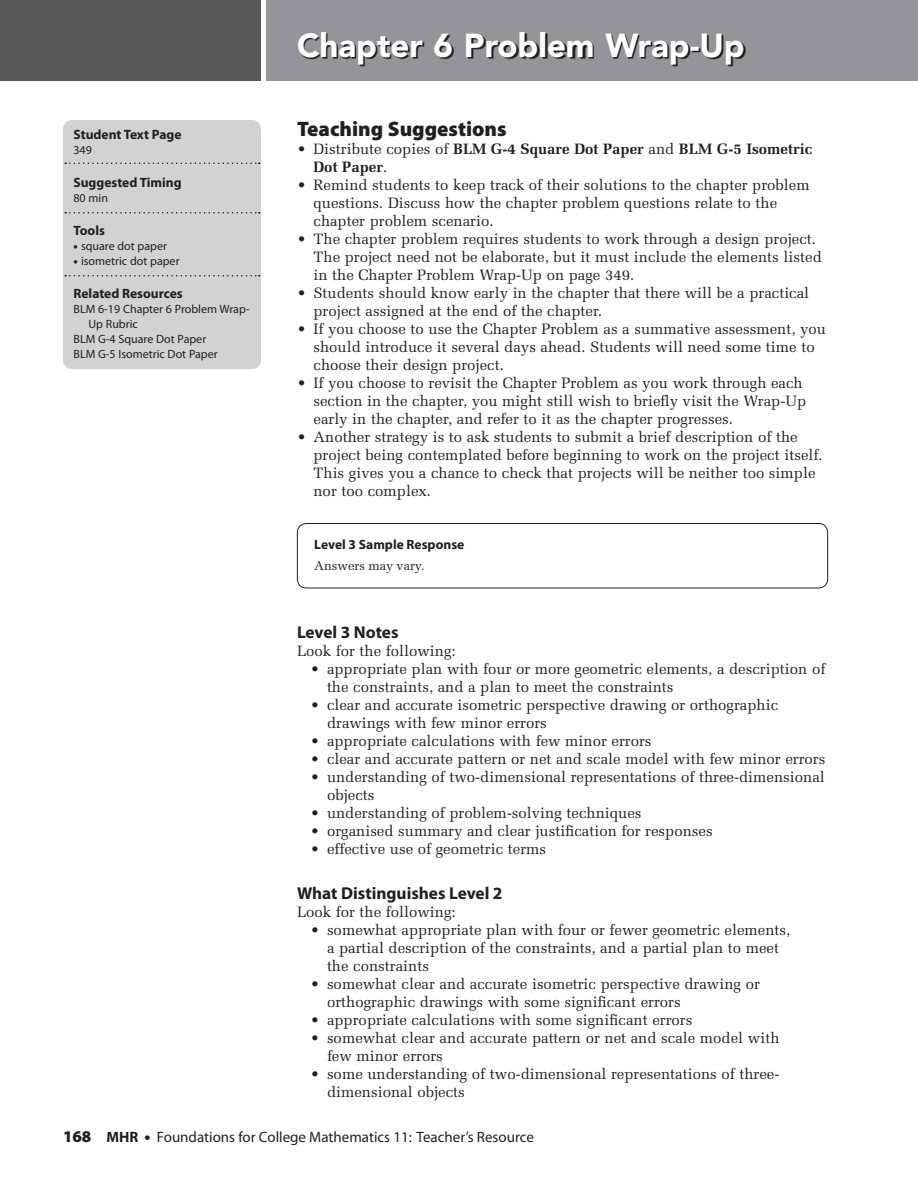
<style>
.page{position:relative;width:918px;height:1188px;background:#fff}
.page>*{position:absolute;margin:0;border:0;box-sizing:border-box;transform-origin:0 0}
.t1{font:900 33px "Avenir";color:#fff}
.t2{font:900 21px "Myriad Pro";color:#231f20}
.t3{font:700 17.25px "Myriad Pro";color:#231f20}
.t4{font:15px/18px "Melior";color:#231f20}
.t5{font:700 15px/18px "Melior";color:#231f20}
.t6{font:15px "Myriad";color:#231f20}
.t7{font:700 13.5px "Myriad Pro";color:#231f20}
.t8{font:12.75px "Melior";letter-spacing:-.005em;color:#231f20}
.t9{font:12px "Myriad Pro";color:#231f20}
.s1{font-weight:900}
.s2{font-weight:400}
.s3{font-family:"Myriad Pro";font-weight:900;font-size:16.5px}
.s4{font-weight:700}
</style>
<div class="page">
<div style="left:46px;top:0;width:872px;height:81px;background:#939598"></div>
<div style="left:0;top:0;width:261px;height:81px;background:#57585a"></div>
<img style="left:299px;top:33px;width:447px;height:34px">
<div style="left:261px;top:0;width:5px;height:81px;background:#fff"></div>
<div style="left:63px;top:120px;width:198px;height:249px;background:#d1d2d4;border-radius:9px"></div>
<svg style="left:65px;top:163px;width:195px;height:1px"></svg>
<svg style="left:65px;top:212px;width:195px;height:2px"></svg>
<svg style="left:65px;top:275px;width:195px;height:2px"></svg>
<div style="left:297px;top:523px;width:531px;height:65px;border:1px solid #231f20;border-radius:9px"></div>
<p class="t7" style="left:74px;top:126px;width:110px">Student Text Page</p>
<p class="t9" style="left:74px;top:143px;width:20px">349</p>
<p class="t7" style="left:74px;top:174px;width:110px">Suggested Timing</p>
<p class="t9" style="left:74px;top:191px;width:36px">80 min</p>
<p class="t7" style="left:74px;top:222px;width:33px">Tools</p>
<p class="t9" style="left:74px;top:239px;width:95px"><span class="s1">•</span> square dot paper</p>
<p class="t9" style="left:74px;top:254px;width:108px"><span class="s1">•</span> isometric dot paper</p>
<p class="t7" style="left:74px;top:285px;width:111px">Related Resources</p>
<p class="t9" style="left:74px;top:302px;width:178px">BLM 6-19 Chapter 6 Problem Wrap-</p>
<p class="t9" style="left:88px;top:317px;width:51px">Up Rubric</p>
<p class="t9" style="left:74px;top:332px;width:134px">BLM G-4 Square Dot Paper</p>
<p class="t9" style="left:74px;top:347px;width:146px">BLM G-5 Isometric Dot Paper</p>
<h1 class="t1" style="left:297px;top:25px;width:449px">Chapter 6 Problem Wrap-Up</h1>
<h2 class="t2" style="left:297px;top:115px;width:211px">Teaching Suggestions</h2>
<p class="t5" style="left:314px;top:139px;width:500px;text-indent:-16px"><span class="s2">• Distribute copies of</span> BLM G-4 Square Dot Paper <span class="s2">and</span> BLM G-5 Isometric<br>Dot Paper<span class="s2">.</span></p>
<p class="t4" style="left:314px;top:175px;width:498px;text-indent:-16px">• Remind students to keep track of their solutions to the chapter problem questions. Discuss how the chapter problem questions relate to the chapter problem scenario.</p>
<p class="t4" style="left:314px;top:229px;width:510px;text-indent:-16px">• The chapter problem requires students to work through a design project.<br>The project need not be elaborate, but it must include the elements listed in the Chapter Problem Wrap-Up on page 349.</p>
<p class="t4" style="left:314px;top:283px;width:497px;text-indent:-16px">• Students should know early in the chapter that there will be a practical project assigned at the end of the chapter.</p>
<p class="t4" style="left:314px;top:319px;width:514px;text-indent:-16px">• If you choose to use the Chapter Problem as a summative assessment, you should introduce it several days ahead. Students will need some time to choose their design project.</p>
<p class="t4" style="left:314px;top:373px;width:494px;text-indent:-16px">• If you choose to revisit the Chapter Problem as you work through each section in the chapter, you might still wish to briefly visit the Wrap-Up early in the chapter, and refer to it as the chapter progresses.</p>
<p class="t4" style="left:314px;top:427px;width:511px;text-indent:-16px">• Another strategy is to ask students to submit a brief description of the project being contemplated before beginning to work on the project itself.<br>This gives you a chance to check that projects will be neither too simple nor too complex.</p>
<p class="t7" style="left:314px;top:536px;width:152px">Level 3 Sample Response</p>
<p class="t8" style="left:314px;top:558px;width:112px">Answers may vary.</p>
<p class="t3" style="left:297px;top:621px;width:103px">Level 3 Notes</p>
<p class="t4" style="left:297px;top:642px;width:160px">Look for the following:</p>
<p class="t4" style="left:327px;top:660px;width:500px;text-indent:-16px">• appropriate plan with four or more geometric elements, a description of the constraints, and a plan to meet the constraints</p>
<p class="t4" style="left:327px;top:696px;width:453px;text-indent:-16px">• clear and accurate isometric perspective drawing or orthographic drawings with few minor errors</p>
<p class="t4" style="left:310px;top:732px;width:343px">• appropriate calculations with few minor errors</p>
<p class="t4" style="left:310px;top:750px;width:516px">• clear and accurate pattern or net and scale model with few minor errors</p>
<p class="t4" style="left:327px;top:768px;width:499px;text-indent:-16px">• understanding of two-dimensional representations of three-dimensional objects</p>
<p class="t4" style="left:310px;top:804px;width:333px">• understanding of problem-solving techniques</p>
<p class="t4" style="left:310px;top:822px;width:404px">• organised summary and clear justification for responses</p>
<p class="t4" style="left:310px;top:840px;width:237px">• effective use of geometric terms</p>
<p class="t3" style="left:297px;top:882px;width:207px">What Distinguishes Level 2</p>
<p class="t4" style="left:297px;top:903px;width:160px">Look for the following:</p>
<p class="t4" style="left:327px;top:921px;width:465px;text-indent:-16px">• somewhat appropriate plan with four or fewer geometric elements, a partial description of the constraints, and a partial plan to meet the constraints</p>
<p class="t4" style="left:327px;top:975px;width:434px;text-indent:-16px">• somewhat clear and accurate isometric perspective drawing or orthographic drawings with some significant errors</p>
<p class="t4" style="left:310px;top:1011px;width:383px">• appropriate calculations with some significant errors</p>
<p class="t4" style="left:327px;top:1029px;width:454px;text-indent:-16px">• somewhat clear and accurate pattern or net and scale model with few minor errors</p>
<p class="t4" style="left:327px;top:1065px;width:454px;text-indent:-16px">• some understanding of two-dimensional representations of three&shy;dimensional objects</p>
<p class="t6" style="left:63px;top:1129px;width:472px"><span class="s3">168</span> <span class="s4">MHR</span> <span class="s3">•</span> Foundations for College Mathematics 11: Teacher’s Resource</p>
</div>
